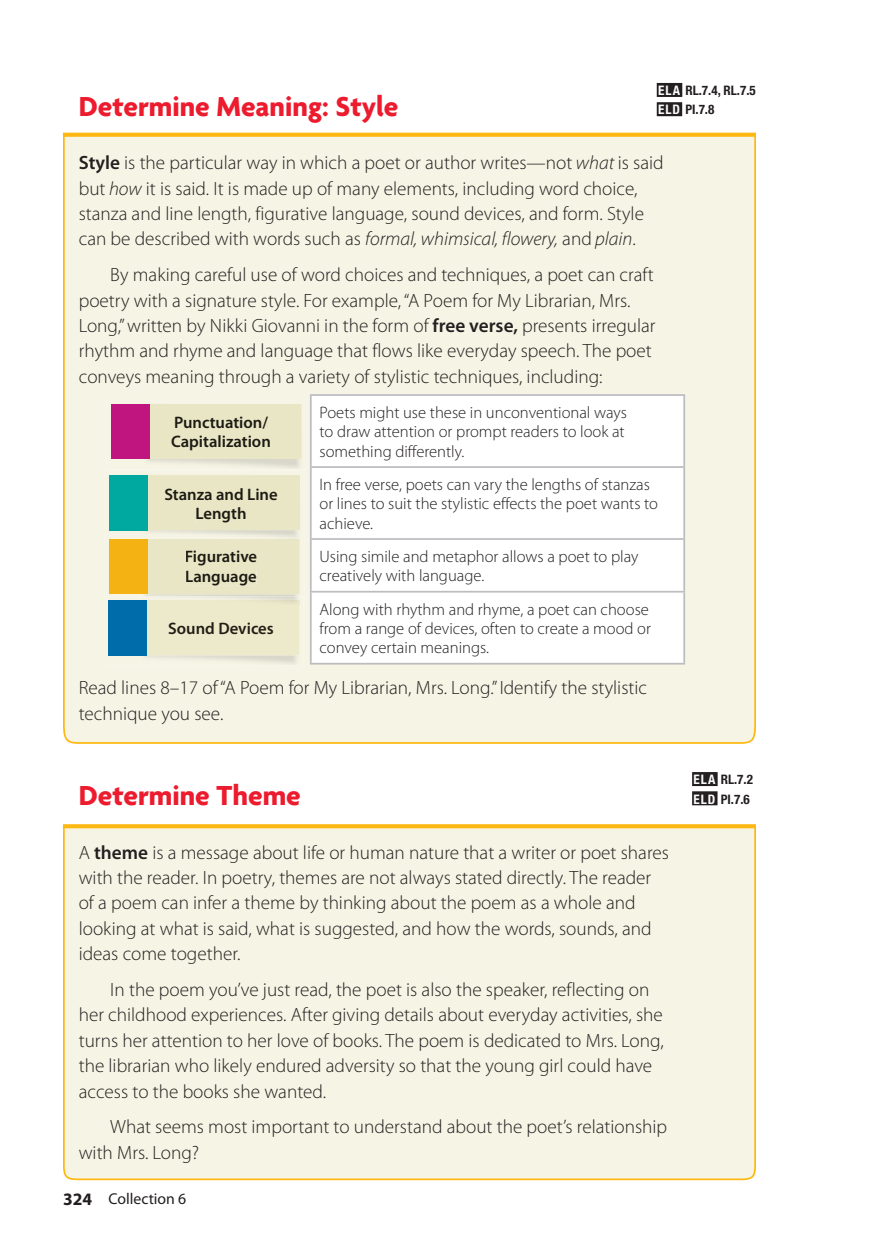
<style>
.page{position:relative;width:882px;height:1260px;background:#fff}
.page>*{position:absolute;margin:0;border:0;box-sizing:border-box;transform-origin:0 0}
.t1{font:700 29.75px "Agenda";color:#ed1b2e}
.t2{font:300 19.25px/25.4px "Myriad Pro";color:#231f20}
.t3{font:300 16.62px/19.2px "Myriad Pro";color:#231f20}
.t4{font:600 16.62px/19.2px "Myriad Pro";color:#1c1a12}
.t5{font:600 16.62px "Myriad Pro";color:#211e16}
.t6{font:15.75px "Myriad Pro";color:#231f20}
.t7{font:700 condensed 13.12px/19.2px "Helvetica Neue LT Std";letter-spacing:.075em;color:#231f20}
.s1{color:#fbfbfb}
.s2{font-weight:600}
.s3{font-style:italic}
.s4{font-weight:700;font-size:17.5px}
</style>
<div class="page">
<div style="left:63px;top:137px;width:693px;height:607px;background:#f6f4e5"></div>
<svg style="left:63px;top:133px;width:693px;height:4px;background:#fcba1c"></svg>
<div style="left:63px;top:824px;width:693px;height:356px;background:#f6f4e5"></div>
<hr style="left:63px;top:825px;width:693px;height:3px;background:#fdb813">
<svg style="left:312px;top:396px;width:371px;height:267px"></svg>
<hr style="left:310px;top:396px;width:2px;height:70px;background:#bbbdc0">
<hr style="left:683px;top:396px;width:2px;height:70px;background:#bbbdc0">
<hr style="left:310px;top:468px;width:2px;height:70px;background:#bbbdc0">
<hr style="left:683px;top:468px;width:2px;height:70px;background:#bbbdc0">
<hr style="left:310px;top:538px;width:375px;height:2px;background:#bbbdc0">
<hr style="left:310px;top:540px;width:2px;height:51px;background:#bbbdc0">
<hr style="left:683px;top:540px;width:2px;height:51px;background:#bbbdc0">
<hr style="left:310px;top:591px;width:375px;height:2px;background:#bbbdc0">
<hr style="left:310px;top:593px;width:2px;height:70px;background:#bbbdc0">
<hr style="left:683px;top:593px;width:2px;height:70px;background:#bbbdc0">
<hr style="left:310px;top:663px;width:375px;height:2px;background:#bbbdc0">
<hr style="left:310px;top:394px;width:375px;height:2px;background:#bbbdc0">
<hr style="left:310px;top:466px;width:375px;height:2px;background:#bbbdc0">
<img style="left:107px;top:400px;width:199px;height:69px">
<div style="left:150px;top:404px;width:152px;height:55px;background:#e8e6c5"></div>
<div style="left:175px;top:417px;width:93px;height:12px;background:#e8e6c5"></div>
<div style="left:172px;top:436px;width:98px;height:15px;background:#e8e6c5"></div>
<div style="left:111px;top:404px;width:39px;height:55px;background:#c0147f"></div>
<img style="left:105px;top:470px;width:200px;height:70px">
<div style="left:148px;top:475px;width:152px;height:55px;background:#e8e6c5"></div>
<div style="left:165px;top:488px;width:113px;height:12px;background:#e8e6c5"></div>
<div style="left:197px;top:508px;width:48px;height:15px;background:#e8e6c5"></div>
<div style="left:109px;top:475px;width:39px;height:55px;background:#00a9a0"></div>
<img style="left:105px;top:540px;width:199px;height:56px">
<img style="left:105px;top:535px;width:199px;height:5px">
<div style="left:148px;top:540px;width:152px;height:54px;background:#e8e6c5"></div>
<div style="left:186px;top:551px;width:71px;height:15px;background:#e8e6c5"></div>
<div style="left:186px;top:570px;width:70px;height:15px;background:#e8e6c5"></div>
<img style="left:109px;top:539px;width:191px;height:1px">
<div style="left:109px;top:540px;width:39px;height:54px;background:#f4b213"></div>
<img style="left:104px;top:596px;width:200px;height:70px">
<img style="left:105px;top:596px;width:199px;height:8px">
<div style="left:147px;top:604px;width:152px;height:51px;background:#ede9cb"></div>
<div style="left:169px;top:623px;width:104px;height:12px;background:#ede9cb"></div>
<img style="left:108px;top:600px;width:191px;height:4px">
<div style="left:108px;top:604px;width:39px;height:51px;background:#006daa"></div>
<div style="left:692px;top:772px;width:26px;height:14px;background:#231f20"></div>
<div style="left:692px;top:791px;width:26px;height:14px;background:#231f20"></div>
<div style="left:657px;top:83px;width:25px;height:14px;background:#231f20"></div>
<div style="left:657px;top:102px;width:25px;height:14px;background:#231f20"></div>
<p class="t7" style="left:658px;top:81px;width:99px"><span class="s1">ELA</span> RL.7.4, RL.7.5<br><span class="s1">ELD</span> PI.7.8</p>
<h1 class="t1" style="left:79px;top:95px;width:321px">Determine Meaning: Style</h1>
<p class="t2" style="left:79px;top:152px;width:586px"><span class="s2">Style</span> is the particular way in which a poet or author writes—not <span class="s3">what</span> is said but <span class="s3">how</span> it is said. It is made up of many elements, including word choice, stanza and line length, figurative language, sound devices, and form. Style can be described with words such as <span class="s3">formal, whimsical, flowery,</span> and <span class="s3">plain</span>.</p>
<p class="t2" style="left:79px;top:264px;width:578px;text-indent:31px">By making careful use of word choices and techniques, a poet can craft poetry with a signature style. For example, “A Poem for My Librarian, Mrs.<br>Long,” written by Nikki Giovanni in the form of <span class="s2">free verse,</span> presents irregular rhythm and rhyme and language that flows like everyday speech. The poet conveys meaning through a variety of stylistic techniques, including:</p>
<p class="t3" style="left:320px;top:405px;width:309px">Poets might use these in unconventional ways to draw attention or prompt readers to look at something differently.</p>
<p class="t3" style="left:320px;top:477px;width:340px">In free verse, poets can vary the lengths of stanzas or lines to suit the stylistic effects the poet wants to achieve.</p>
<p class="t3" style="left:320px;top:548px;width:320px">Using simile and metaphor allows a poet to play creatively with language.</p>
<p class="t3" style="left:320px;top:601px;width:333px">Along with rhythm and rhyme, a poet can choose from a range of devices, often to create a mood or convey certain meanings.</p>
<p class="t4" style="left:171px;top:415px;width:101px">Punctuation/<br>Capitalization</p>
<p class="t4" style="left:164px;top:487px;width:115px;text-align:center">Stanza and Line<br>Length</p>
<p class="t4" style="left:185px;top:549px;width:74px">Figurative<br>Language</p>
<p class="t5" style="left:168px;top:623px;width:107px">Sound Devices</p>
<p class="t2" style="left:79px;top:677px;width:570px">Read lines 8–17 of “A Poem for My Librarian, Mrs. Long.” Identify the stylistic technique you see.</p>
<h1 class="t1" style="left:79px;top:784px;width:224px">Determine Theme</h1>
<p class="t2" style="left:79px;top:841px;width:592px">A <span class="s2">theme</span> is a message about life or human nature that a writer or poet shares with the reader. In poetry, themes are not always stated directly. The reader of a poem can infer a theme by thinking about the poem as a whole and looking at what is said, what is suggested, and how the words, sounds, and ideas come together.</p>
<p class="t2" style="left:79px;top:979px;width:586px;text-indent:31px">In the poem you’ve just read, the poet is also the speaker, reflecting on her childhood experiences. After giving details about everyday activities, she turns her attention to her love of books. The poem is dedicated to Mrs. Long, the librarian who likely endured adversity so that the young girl could have access to the books she wanted.</p>
<p class="t2" style="left:79px;top:1116px;width:590px;text-indent:31px">What seems most important to understand about the poet’s relationship with Mrs. Long?</p>
<p class="t6" style="left:63px;top:1192px;width:125px"><span class="s4">324</span> Collection 6</p>
<p class="t7" style="left:693px;top:770px;width:61px"><span class="s1">ELA</span> RL.7.2<br><span class="s1">ELD</span> PI.7.6</p>
</div>
